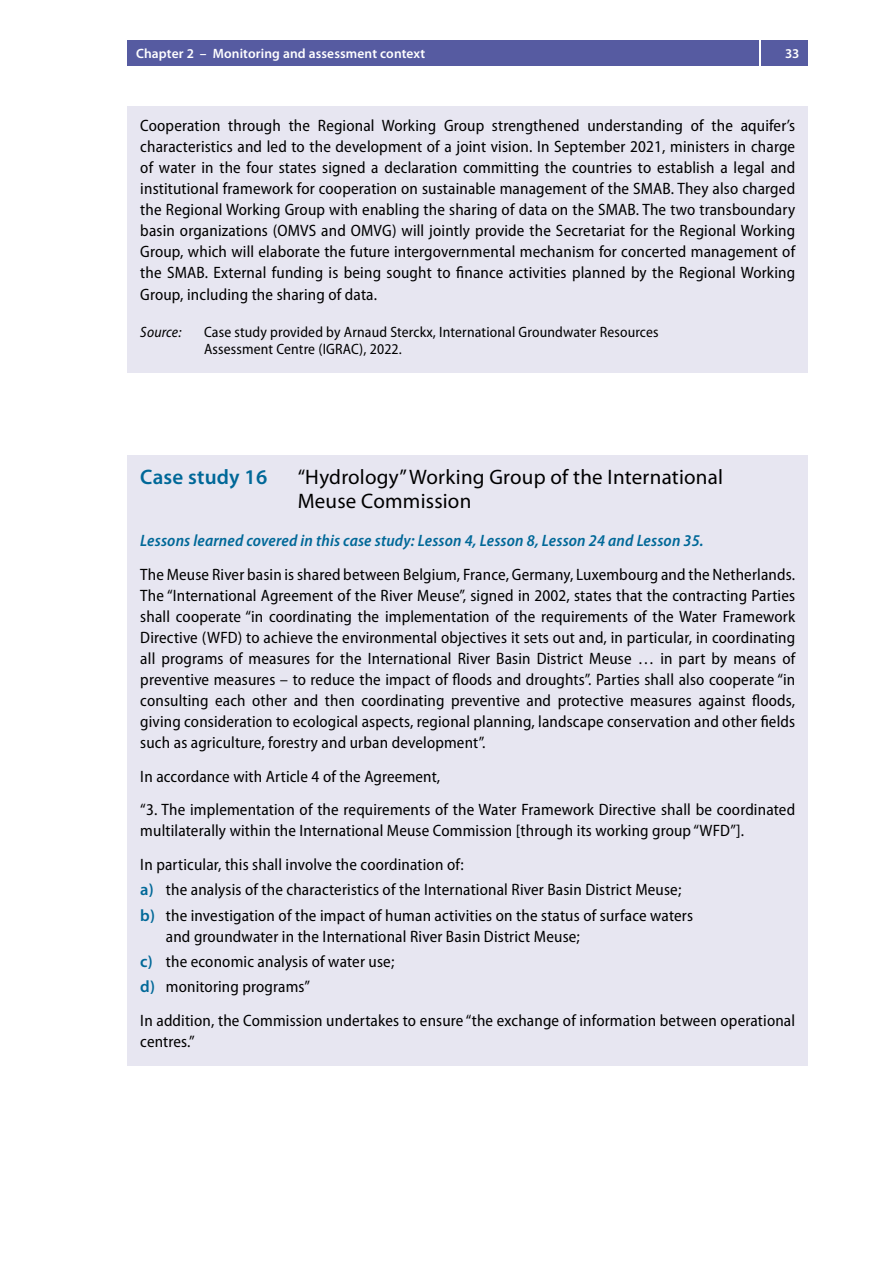
<style>
.page{position:relative;width:893px;height:1263px;background:#fff}
.page>*{position:absolute;margin:0;border:0;box-sizing:border-box;transform-origin:0 0}
.t1{font:21px/24px "Myriad Pro";letter-spacing:.01em;color:#000}
.t2{font:600 21px "Myriad Pro";letter-spacing:.01em;color:#006898}
.t3{font:semi-condensed 16.5px/21px "Myriad Pro";letter-spacing:.01em;color:#000}
.t4{font:italic 600 semi-condensed 16.5px "Myriad Pro";letter-spacing:.01em;color:#006898}
.t5{font:semi-condensed 15px/16.5px "Myriad Pro";letter-spacing:.01em;color:#000}
.t6{font:italic semi-condensed 15px "Myriad Pro";letter-spacing:.01em;color:#000}
.t7{font:600 13.5px "Myriad Pro";letter-spacing:.01em;color:#fff}
.s1{font-weight:600;font-stretch:normal;color:#006898}
</style>
<div class="page">
<div style="left:128px;top:40px;width:631px;height:26px;background:#565ba1"></div>
<div style="left:761px;top:40px;width:47px;height:26px;background:#565ba1"></div>
<div style="left:128px;top:106px;width:680px;height:212px;background:#e7e6f1"></div>
<div style="left:128px;top:313px;width:680px;height:59px;background:#e7e6f1"></div>
<div style="left:128px;top:455px;width:680px;height:75px;background:#e7e6f1"></div>
<div style="left:128px;top:521px;width:680px;height:44px;background:#e7e6f1"></div>
<div style="left:128px;top:555px;width:680px;height:212px;background:#e7e6f1"></div>
<div style="left:128px;top:756px;width:680px;height:45px;background:#e7e6f1"></div>
<div style="left:128px;top:790px;width:680px;height:65px;background:#e7e6f1"></div>
<div style="left:128px;top:845px;width:680px;height:44px;background:#e7e6f1"></div>
<div style="left:128px;top:870px;width:680px;height:44px;background:#e7e6f1"></div>
<div style="left:128px;top:895px;width:680px;height:66px;background:#e7e6f1"></div>
<div style="left:128px;top:942px;width:680px;height:44px;background:#e7e6f1"></div>
<div style="left:128px;top:967px;width:680px;height:44px;background:#e7e6f1"></div>
<div style="left:128px;top:1001px;width:680px;height:65px;background:#e7e6f1"></div>
<p class="t7" style="left:136px;top:45px;width:291px">Chapter 2 – Monitoring and assessment context</p>
<p class="t7" style="left:785px;top:45px;width:16px">33</p>
<p class="t3" style="left:140px;top:115px;width:656px;text-align:justify">Cooperation through the Regional Working Group strengthened understanding of the aquifer’s characteristics and led to the development of a joint vision. In September 2021, ministers in charge of water in the four states signed a declaration committing the countries to establish a legal and institutional framework for cooperation on sustainable management of the SMAB. They also charged the Regional Working Group with enabling the sharing of data on the SMAB. The two transboundary basin organizations (OMVS and OMVG) will jointly provide the Secretariat for the Regional Working Group, which will elaborate the future intergovernmental mechanism for concerted management of the SMAB. External funding is being sought to finance activities planned by the Regional Working Group, including the sharing of data.</p>
<p class="t6" style="left:140px;top:323px;width:43px">Source:</p>
<p class="t5" style="left:204px;top:324px;width:456px">Case study provided by Arnaud Sterckx, International Groundwater Resources<br>Assessment Centre (IGRAC), 2022.</p>
<p class="t2" style="left:140px;top:464px;width:128px">Case study 16</p>
<p class="t1" style="left:298px;top:465px;width:427px">“Hydrology” Working Group of the International<br>Meuse Commission</p>
<p class="t4" style="left:140px;top:530px;width:565px">Lessons learned covered in this case study: Lesson 4, Lesson 8, Lesson 24 and Lesson 35.</p>
<p class="t3" style="left:140px;top:564px;width:656px;text-align:justify">The Meuse River basin is shared between Belgium, France, Germany, Luxembourg and the Netherlands.<br>The “International Agreement of the River Meuse”, signed in 2002, states that the contracting Parties shall cooperate “in coordinating the implementation of the requirements of the Water Framework Directive (WFD) to achieve the environmental objectives it sets out and, in particular, in coordinating all programs of measures for the International River Basin District Meuse … in part by means of preventive measures – to reduce the impact of floods and droughts”. Parties shall also cooperate “in consulting each other and then coordinating preventive and protective measures against floods, giving consideration to ecological aspects, regional planning, landscape conservation and other fields such as agriculture, forestry and urban development”.</p>
<p class="t3" style="left:140px;top:759px;width:656px;line-height:33.8px">In accordance with Article 4 of the Agreement,<br>“3. The implementation of the requirements of the Water Framework Directive shall be coordinated</p>
<p class="t3" style="left:140px;top:814px;width:605px;line-height:33.8px">multilaterally within the International Meuse Commission [through its working group “WFD”].<br>In particular, this shall involve the coordination of:</p>
<p class="t3" style="left:140px;top:877px;width:554px;line-height:25.2px"><span class="s1">a)</span> the analysis of the characteristics of the International River Basin District Meuse; <span class="s1">b)</span> the investigation of the impact of human activities on the status of surface waters</p>
<p class="t3" style="left:140px;top:923px;width:441px;line-height:25.2px;text-indent:26px">and groundwater in the International River Basin District Meuse; <span class="s1">c)</span> the economic analysis of water use;<br><span class="s1">d)</span> monitoring programs”</p>
<p class="t3" style="left:140px;top:1010px;width:656px">In addition, the Commission undertakes to ensure “the exchange of information between operational centres.”</p>
</div>
